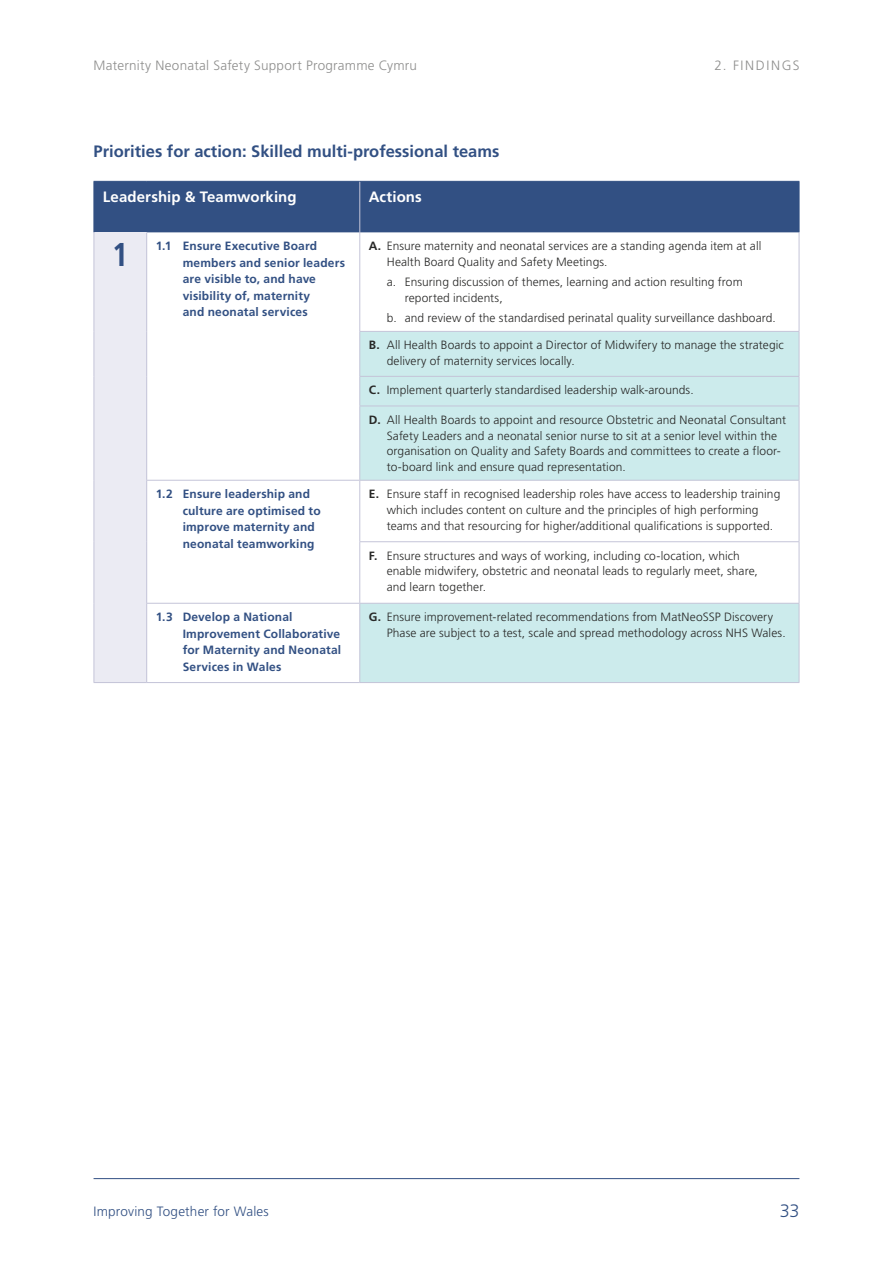
<style>
.page{position:relative;width:893px;height:1263px;background:#fff}
.page>*{position:absolute;margin:0;border:0;box-sizing:border-box;transform-origin:0 0}
.t1{font:700 condensed 33px "Frutiger";color:#325083}
.t2{font:300 18px "Frutiger";color:#325083}
.t3{font:700 16.5px "Frutiger";color:#325083}
.t4{font:700 15px "Frutiger";letter-spacing:.005em;color:#fff}
.t5{font:300 13.5px "Frutiger";letter-spacing:.02em;color:#8e8e8d}
.t6{font:300 13.5px "Frutiger";letter-spacing:.015em;color:#325083}
.t7{font:300 12px/15.8px "Frutiger";letter-spacing:.005em;color:#282827}
.t8{font:700 12px/16.5px "Frutiger";letter-spacing:.015em;color:#325083}
.s1{font-weight:700}
</style>
<div class="page">
<hr style="left:94px;top:1178px;width:705px;height:1px;background:#325083">
<div style="left:95px;top:182px;width:704px;height:50px;background:#325083"></div>
<div style="left:94px;top:232px;width:53px;height:450px;background:#ebebf3"></div>
<svg style="left:360px;top:332px;width:439px;height:350px;fill:#ccebec"></svg>
<hr style="left:94px;top:182px;width:1px;height:50px;background:#325083">
<hr style="left:94px;top:181px;width:53px;height:1px;background:#325083">
<hr style="left:147px;top:181px;width:213px;height:1px;background:#325083">
<hr style="left:359px;top:182px;width:1px;height:50px;background:#c4c4d8">
<hr style="left:360px;top:181px;width:439px;height:1px;background:#325083">
<hr style="left:799px;top:182px;width:1px;height:50px;background:#325083">
<hr style="left:94px;top:232px;width:1px;height:99px;background:#c4c4d8">
<hr style="left:94px;top:331px;width:1px;height:45px;background:#c4c4d8">
<hr style="left:94px;top:376px;width:1px;height:30px;background:#c4c4d8">
<hr style="left:94px;top:406px;width:1px;height:74px;background:#c4c4d8">
<hr style="left:94px;top:480px;width:1px;height:62px;background:#c4c4d8">
<hr style="left:94px;top:542px;width:1px;height:61px;background:#c4c4d8">
<hr style="left:94px;top:603px;width:1px;height:79px;background:#c4c4d8">
<hr style="left:146px;top:232px;width:1px;height:99px;background:#c4c4d8">
<hr style="left:146px;top:331px;width:1px;height:45px;background:#c4c4d8">
<hr style="left:146px;top:376px;width:1px;height:30px;background:#c4c4d8">
<hr style="left:146px;top:406px;width:1px;height:74px;background:#c4c4d8">
<hr style="left:359px;top:232px;width:1px;height:99px;background:#c4c4d8">
<hr style="left:799px;top:232px;width:1px;height:99px;background:#c4c4d8">
<hr style="left:359px;top:332px;width:1px;height:44px;background:#c4c4d8">
<hr style="left:359px;top:331px;width:440px;height:1px;background:#c4c4d8">
<hr style="left:799px;top:332px;width:1px;height:44px;background:#c4c4d8">
<svg style="left:359px;top:377px;width:1px;height:29px"></svg>
<hr style="left:359px;top:376px;width:440px;height:1px;background:#c4c4d8">
<svg style="left:799px;top:377px;width:1px;height:29px"></svg>
<hr style="left:359px;top:406px;width:1px;height:74px;background:#c4c4d8">
<hr style="left:359px;top:406px;width:440px;height:1px;background:#c4c4d8">
<hr style="left:799px;top:406px;width:1px;height:74px;background:#c4c4d8">
<hr style="left:146px;top:481px;width:1px;height:61px;background:#c4c4d8">
<hr style="left:146px;top:542px;width:1px;height:61px;background:#c4c4d8">
<hr style="left:146px;top:480px;width:214px;height:1px;background:#c4c4d8">
<hr style="left:359px;top:481px;width:1px;height:60px;background:#c4c4d8">
<hr style="left:360px;top:480px;width:439px;height:1px;background:#c4c4d8">
<hr style="left:799px;top:481px;width:1px;height:60px;background:#c4c4d8">
<hr style="left:359px;top:542px;width:1px;height:61px;background:#c4c4d8">
<hr style="left:359px;top:541px;width:440px;height:1px;background:#c4c4d8">
<hr style="left:799px;top:542px;width:1px;height:61px;background:#c4c4d8">
<hr style="left:146px;top:604px;width:1px;height:78px;background:#c4c4d8">
<hr style="left:146px;top:603px;width:214px;height:1px;background:#c4c4d8">
<hr style="left:359px;top:604px;width:1px;height:78px;background:#c4c4d8">
<hr style="left:360px;top:603px;width:439px;height:1px;background:#c4c4d8">
<hr style="left:799px;top:604px;width:1px;height:78px;background:#c4c4d8">
<hr style="left:94px;top:682px;width:53px;height:1px;background:#c4c4d8">
<hr style="left:147px;top:682px;width:213px;height:1px;background:#c4c4d8">
<hr style="left:360px;top:682px;width:439px;height:1px;background:#c4c4d8">
<p class="t5" style="left:94px;top:57px;width:325px">Maternity Neonatal Safety Support Programme Cymru</p>
<p class="t5" style="left:714px;top:57px;width:36px">2. Findings</p>
<h3 class="t3" style="left:94px;top:142px;width:407px">Priorities for action: Skilled multi-professional teams</h3>
<p class="t4" style="left:103px;top:188px;width:195px">Leadership &amp; Teamworking</p>
<p class="t4" style="left:369px;top:188px;width:55px">Actions</p>
<h1 class="t1" style="left:112px;top:235px;width:19px">1</h1>
<p class="t8" style="left:183px;top:238px;width:164px;text-indent:-27px">1.1 Ensure Executive Board members and senior leaders are visible to, and have visibility of, maternity<br>and neonatal services</p>
<p class="t7" style="left:387px;top:238px;width:376px;text-indent:-18px"><span class="s1">A.</span> Ensure maternity and neonatal services are a standing agenda item at all<br>Health Board Quality and Safety Meetings.</p>
<p class="t7" style="left:405px;top:274px;width:339px;text-indent:-18px">a. Ensuring discussion of themes, learning and action resulting from reported incidents,</p>
<p class="t7" style="left:387px;top:310px;width:391px">b. and review of the standardised perinatal quality surveillance dashboard.</p>
<p class="t7" style="left:387px;top:337px;width:399px;text-indent:-18px"><span class="s1">B.</span> All Health Boards to appoint a Director of Midwifery to manage the strategic delivery of maternity services locally.</p>
<p class="t7" style="left:369px;top:382px;width:326px"><span class="s1">C.</span> Implement quarterly standardised leadership walk-arounds.</p>
<p class="t7" style="left:387px;top:412px;width:401px;text-indent:-18px"><span class="s1">D.</span> All Health Boards to appoint and resource Obstetric and Neonatal Consultant Safety Leaders and a neonatal senior nurse to sit at a senior level within the organisation on Quality and Safety Boards and committees to create a floor&shy;to-board link and ensure quad representation.</p>
<p class="t8" style="left:183px;top:486px;width:139px;text-indent:-27px">1.2 Ensure leadership and culture are optimised to improve maternity and neonatal teamworking</p>
<p class="t7" style="left:387px;top:486px;width:395px;text-indent:-18px"><span class="s1">E.</span> Ensure staff in recognised leadership roles have access to leadership training which includes content on culture and the principles of high performing teams and that resourcing for higher/additional qualifications is supported.</p>
<p class="t7" style="left:387px;top:548px;width:373px;text-indent:-18px"><span class="s1">F.</span> Ensure structures and ways of working, including co-location, which enable midwifery, obstetric and neonatal leads to regularly meet, share, and learn together.</p>
<p class="t8" style="left:183px;top:609px;width:160px;text-indent:-27px">1.3 Develop a National<br>Improvement Collaborative for Maternity and Neonatal<br>Services in Wales</p>
<p class="t7" style="left:387px;top:609px;width:400px;text-indent:-18px"><span class="s1">G.</span> Ensure improvement-related recommendations from MatNeoSSP Discovery<br>Phase are subject to a test, scale and spread methodology across NHS Wales.</p>
<p class="t6" style="left:94px;top:1204px;width:177px">Improving Together for Wales</p>
<h2 class="t2" style="left:780px;top:1201px;width:21px">33</h2>
</div>
